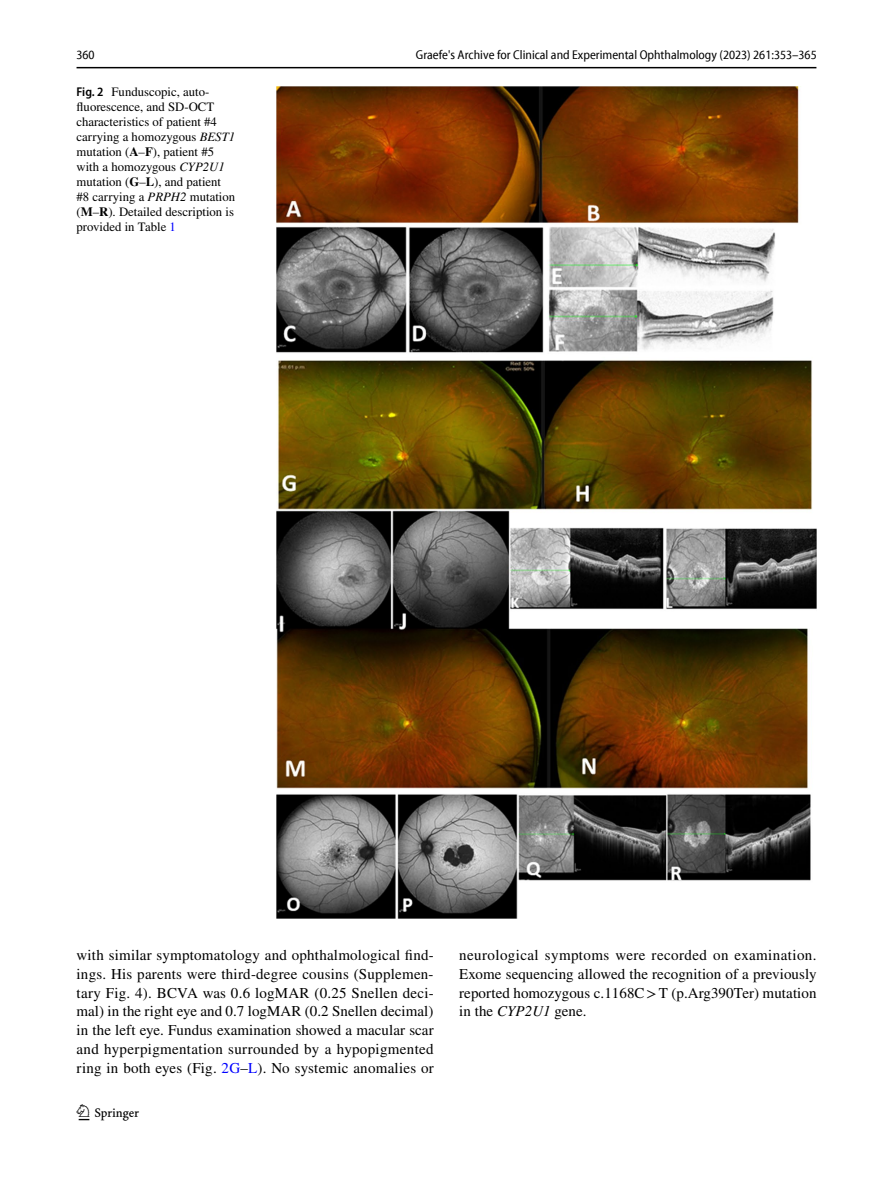
<style>
.page{position:relative;width:893px;height:1187px;background:#fff}
.page>*{position:absolute;margin:0;border:0;box-sizing:border-box;transform-origin:0 0}
.t1{font:22.5px "Springnew Regular 2";color:#000}
.t2{font:15px/18.8px "STIX";letter-spacing:.005em;color:#000;text-align:justify}
.t3{font:12.75px/15px "STIX";color:#000}
.t4{font:semi-condensed 12.75px "Myriad Pro Unic";color:#000}
.s1{font-family:"Myriad Pro";font-weight:600;font-stretch:semi-condensed}
.s2{font-style:italic}
.s3{font-weight:700}
.s4{color:#00f}
</style>
<div class="page">
<hr style="left:77px;top:67px;width:739px;height:1px;background:#000">
<img style="left:276px;top:87px;width:540px;height:831px">
<p class="t4" style="left:76px;top:50px;width:20px">360</p>
<p class="t4" style="left:416px;top:50px;width:402px">Graefe's Archive for Clinical and Experimental Ophthalmology (2023) 261:353–365</p>
<p class="t3" style="left:77px;top:85px;width:160px"><span class="s1">Fig. 2</span> Funduscopic, auto&shy;fluorescence, and SD-OCT characteristics of patient #4 carrying a homozygous <span class="s2">BEST1 </span>mutation (<span class="s3">A</span>–<span class="s3">F</span>), patient #5 with a homozygous <span class="s2">CYP2U1 </span>mutation (<span class="s3">G</span>–<span class="s3">L</span>), and patient #8 carrying a <span class="s2">PRPH2</span> mutation (<span class="s3">M</span>–<span class="s3">R</span>). Detailed description is provided in Table <span class="s4">1</span></p>
<p class="t2" style="left:77px;top:946px;width:359px">with similar symptomatology and ophthalmological find&shy;ings. His parents were third-degree cousins (Supplemen&shy;tary Fig. 4). BCVA was 0.6 logMAR (0.25 Snellen deci&shy;mal) in the right eye and 0.7 logMAR (0.2 Snellen decimal) in the left eye. Fundus examination showed a macular scar and hyperpigmentation surrounded by a hypopigmented ring in both eyes (Fig. <span class="s4">2G</span>–<span class="s4">L</span>). No systemic anomalies or</p>
<p class="t2" style="left:459px;top:946px;width:359px">neurological symptoms were recorded on examination.<br>Exome sequencing allowed the recognition of a previously reported homozygous c.1168C&gt;T (p.Arg390Ter) mutation in the <span class="s2">CYP2U1</span> gene.</p>
<h1 class="t1" style="left:79px;top:1104px;width:62px">1 3</h1>
</div>
